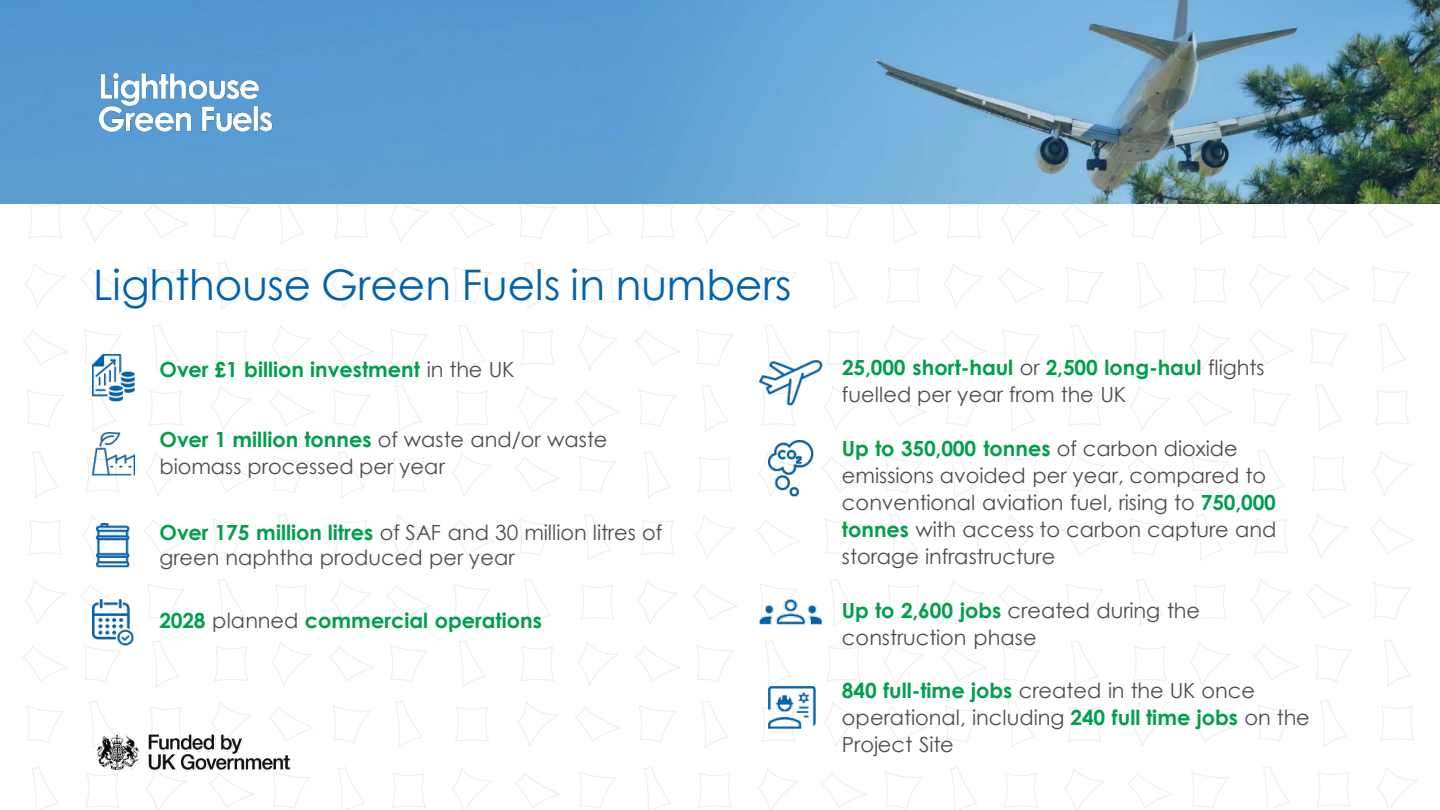
<style>
.page{position:relative;width:1440px;height:810px;background:#fff}
.page>*{position:absolute;margin:0;border:0;box-sizing:border-box;transform-origin:0 0}
.t1{font:42.15px "Century Gothic";color:#0062af}
.t2{font:20.85px/26.8px "Century Gothic";color:#4d4d4f}
.t3{font:700 20.85px "Century Gothic";color:#009f4d}
.s1{font-weight:400;color:#4d4d4f}
.s2{font-weight:700;color:#009f4d}
</style>
<div class="page">
<img style="left:23px;top:204px;width:1209px;height:606px">
<img style="left:0;top:0;width:1440px;height:204px">
<img style="left:99px;top:73px;width:173px;height:58px">
<img style="left:85px;top:720px;width:221px;height:64px">
<img style="left:93px;top:354px;width:42px;height:47px">
<img style="left:93px;top:433px;width:42px;height:43px">
<img style="left:96px;top:524px;width:33px;height:43px">
<img style="left:93px;top:599px;width:41px;height:46px">
<img style="left:760px;top:361px;width:63px;height:45px">
<img style="left:769px;top:441px;width:45px;height:55px">
<img style="left:760px;top:599px;width:63px;height:26px">
<img style="left:769px;top:686px;width:46px;height:42px">
<h2 class="t1" style="left:93px;top:255px;width:700px">Lighthouse Green Fuels in numbers</h2>
<p class="t3" style="left:159px;top:354px;width:357px">Over £1 billion investment <span class="s1">in the UK</span></p>
<p class="t2" style="left:159px;top:426px;width:450px"><span class="s2">Over 1 million tonnes</span> of waste and/or waste biomass processed per year</p>
<p class="t2" style="left:159px;top:519px;width:505px;line-height:25.5px"><span class="s2">Over 175 million litres</span> of SAF and 30 million litres of green naphtha produced per year</p>
<p class="t3" style="left:159px;top:605px;width:384px">2028 <span class="s1">planned</span> commercial operations</p>
<p class="t2" style="left:842px;top:354px;width:424px"><span class="s2">25,000 short-haul</span> or <span class="s2">2,500 long-haul</span> flights fuelled per year from the UK</p>
<p class="t2" style="left:842px;top:435px;width:436px"><span class="s2">Up to 350,000 tonnes</span> of carbon dioxide emissions avoided per year, compared to conventional aviation fuel, rising to <span class="s2">750,000 tonnes</span> with access to carbon capture and storage infrastructure</p>
<p class="t2" style="left:842px;top:596px;width:360px"><span class="s2">Up to 2,600 jobs</span> created during the construction phase</p>
<p class="t2" style="left:842px;top:677px;width:469px"><span class="s2">840 full-time jobs</span> created in the UK once operational, including <span class="s2">240 full time jobs</span> on the<br>Project Site</p>
</div>
